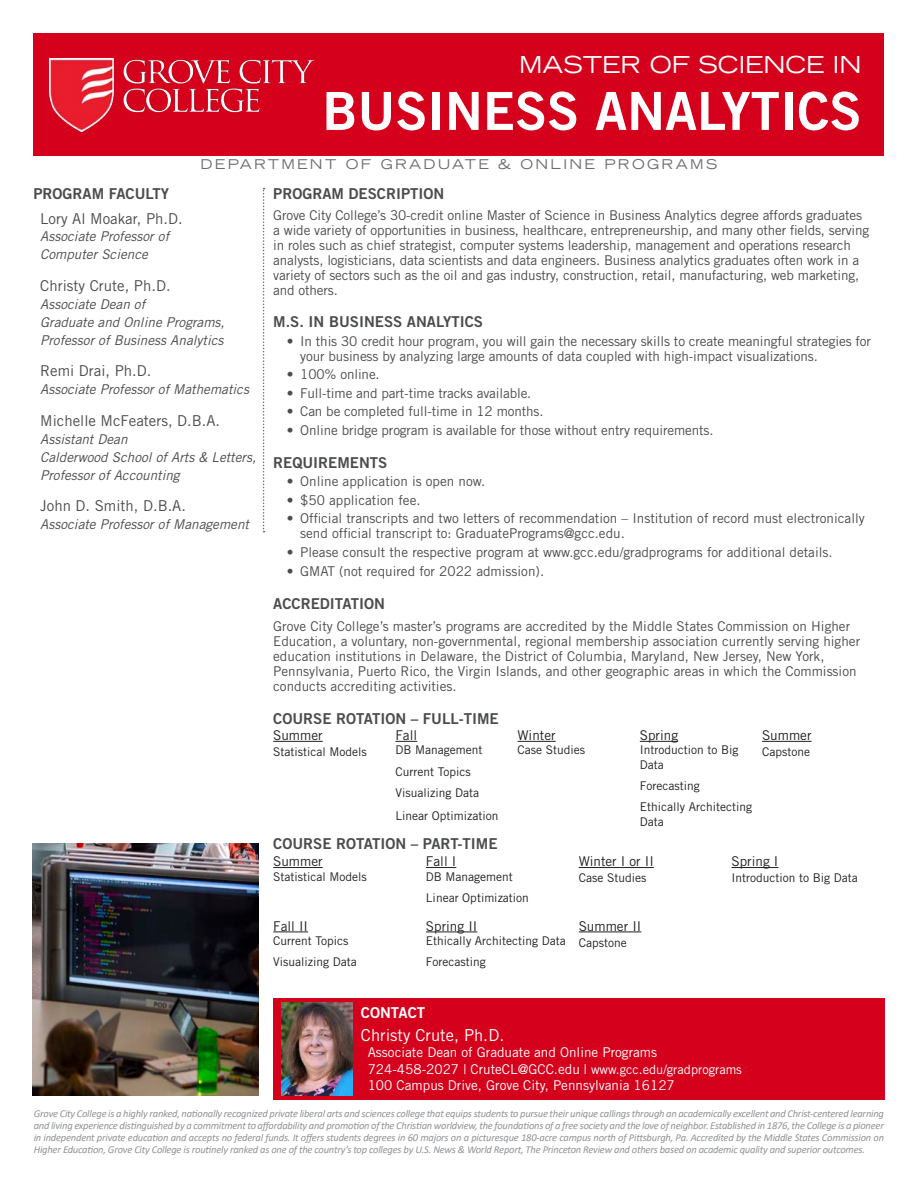
<style>
.page{position:relative;width:918px;height:1188px;background:#fff}
.page>*{position:absolute;margin:0;border:0;box-sizing:border-box;transform-origin:0 0}
.t1{font:52.5px "Trade Gothic LT Std Bd 2";color:#fff}
.t2{font:expanded 23.4px "Trade Gothic LT Std";color:#fff}
.t3{font:16.5px "Trade Gothic LT Std";color:#fff}
.t4{font:15px "Trade Gothic LT Std Bd 2";color:#4b4c4d}
.t5{font:15px "Trade Gothic LT Std";color:#4b4c4d}
.t6{font:15px "Trade Gothic LT Std Bd 2";color:#fff}
.t7{font:13.5px/15px "Trade Gothic LT Std";letter-spacing:-.01em;color:#4b4c4d}
.t8{font:italic 13.5px/18px "Trade Gothic LT Std";color:#4b4c4d}
.t9{font:13.5px/16.5px "Trade Gothic LT Std";color:#fff}
.t10{font:13.5px "Trade Gothic LT Std";color:#231f20}
.t11{font:expanded 13.5px "Trade Gothic LT Std";letter-spacing:.17em;color:#6c6b6f}
.t12{font:12px/14.4px "Trade Gothic LT Std";color:#231f20}
.t13{font:italic 10.5px/12px "Calibri";letter-spacing:-.02em;color:#919396;text-align:justify}
.s1{font-size:12.75px}
</style>
<div class="page">
<div style="left:34px;top:34px;width:850px;height:122px;background:#d4001c"></div>
<img style="left:50px;top:58px;width:263px;height:74px">
<img style="left:32px;top:843px;width:227px;height:252px">
<svg style="left:263px;top:188px;width:2px;height:344px"></svg>
<div style="left:273px;top:998px;width:611px;height:101px;background:#d4001c"></div>
<img style="left:282px;top:1002px;width:70px;height:93px">
<hr style="left:273px;top:741px;width:50px;height:1px;background:#231f20">
<svg style="left:395px;top:741px;width:22px;height:1px"></svg>
<hr style="left:518px;top:741px;width:38px;height:1px;background:#231f20">
<hr style="left:640px;top:741px;width:38px;height:1px;background:#231f20">
<hr style="left:762px;top:741px;width:50px;height:1px;background:#231f20">
<hr style="left:273px;top:867px;width:50px;height:1px;background:#231f20">
<hr style="left:426px;top:867px;width:30px;height:1px;background:#231f20">
<hr style="left:579px;top:867px;width:75px;height:1px;background:#231f20">
<hr style="left:731px;top:867px;width:47px;height:1px;background:#231f20">
<hr style="left:273px;top:932px;width:35px;height:1px;background:#231f20">
<hr style="left:426px;top:932px;width:51px;height:1px;background:#231f20">
<hr style="left:579px;top:932px;width:62px;height:1px;background:#231f20">
<p class="t2" style="left:519px;top:50px;width:344px">MASTER OF SCIENCE IN</p>
<p class="t1" style="left:322px;top:79px;width:541px">BUSINESS ANALYTICS</p>
<p class="t11" style="left:201px;top:156px;width:518px">DEPARTMENT OF GRADUATE &amp; ONLINE PROGRAMS</p>
<p class="t4" style="left:33px;top:184px;width:137px">PROGRAM FACULTY</p>
<p class="t5" style="left:40px;top:209px;width:144px">Lory Al Moakar, Ph.D.</p>
<p class="t8" style="left:40px;top:228px;width:130px">Associate Professor of<br>Computer Science</p>
<p class="t5" style="left:40px;top:277px;width:132px">Christy Crute, Ph.D.</p>
<p class="t8" style="left:40px;top:295px;width:186px">Associate Dean of<br>Graduate and Online Programs,<br>Professor of Business Analytics</p>
<p class="t5" style="left:40px;top:362px;width:113px">Remi Drai, Ph.D.</p>
<p class="t8" style="left:40px;top:381px;width:210px">Associate Professor of Mathematics</p>
<p class="t5" style="left:40px;top:412px;width:181px">Michelle McFeaters, D.B.A.</p>
<p class="t8" style="left:40px;top:430px;width:217px">Assistant Dean<br>Calderwood School of Arts &amp; Letters,<br>Professor of Accounting</p>
<p class="t5" style="left:40px;top:497px;width:147px">John D. Smith, D.B.A.</p>
<p class="t8" style="left:40px;top:516px;width:210px">Associate Professor of Management</p>
<p class="t4" style="left:273px;top:184px;width:173px">PROGRAM DESCRIPTION</p>
<p class="t7" style="left:273px;top:208px;width:598px">Grove City College’s 30-credit online Master of Science in Business Analytics degree affords graduates a wide variety of opportunities in business, healthcare, entrepreneurship, and many other fields, serving in roles such as chief strategist, computer systems leadership, management and operations research analysts, logisticians, data scientists and data engineers. Business analytics graduates often work in a variety of sectors such as the oil and gas industry, construction, retail, manufacturing, web marketing, and others.</p>
<p class="t4" style="left:273px;top:312px;width:211px">M.S. IN BUSINESS ANALYTICS</p>
<p class="t7" style="left:300px;top:333px;width:572px;text-indent:-14px">• In this 30 credit hour program, you will gain the necessary skills to create meaningful strategies for your business by analyzing large amounts of data coupled with high-impact visualizations.</p>
<p class="t7" style="left:287px;top:367px;width:95px">• 100% online.</p>
<p class="t7" style="left:287px;top:385px;width:246px">• Full-time and part-time tracks available.</p>
<p class="t7" style="left:287px;top:404px;width:258px">• Can be completed full-time in 12 months.</p>
<p class="t7" style="left:287px;top:422px;width:428px">• Online bridge program is available for those without entry requirements.</p>
<p class="t4" style="left:273px;top:453px;width:116px">REQUIREMENTS</p>
<p class="t7" style="left:287px;top:474px;width:200px">• Online application is open now.</p>
<p class="t7" style="left:287px;top:492px;width:135px">• $50 application fee.</p>
<p class="t7" style="left:300px;top:511px;width:566px;text-indent:-14px">• Official transcripts and two letters of recommendation – Institution of record must electronically send official transcript to: GraduatePrograms@gcc.edu.</p>
<p class="t7" style="left:287px;top:544px;width:547px">• Please consult the respective program at www.gcc.edu/gradprograms for additional details.</p>
<p class="t7" style="left:287px;top:564px;width:259px">• GMAT (not required for 2022 admission).</p>
<p class="t4" style="left:273px;top:594px;width:113px">ACCREDITATION</p>
<p class="t7" style="left:273px;top:618px;width:588px">Grove City College’s master’s programs are accredited by the Middle States Commission on Higher Education, a voluntary, non-governmental, regional membership association currently serving higher education institutions in Delaware, the District of Columbia, Maryland, New Jersey, New York, Pennsylvania, Puerto Rico, the Virgin Islands, and other geographic areas in which the Commission conducts accrediting activities.</p>
<p class="t4" style="left:273px;top:709px;width:227px">COURSE ROTATION – FULL-TIME</p>
<p class="t10" style="left:273px;top:727px;width:51px">Summer</p>
<p class="t12" style="left:273px;top:745px;width:95px">Statistical Models</p>
<p class="t10" style="left:395px;top:727px;width:23px">Fall</p>
<p class="t12" style="left:395px;top:743px;width:88px">DB Management</p>
<p class="t12" style="left:395px;top:764px;width:77px">Current Topics</p>
<p class="t12" style="left:395px;top:785px;width:85px">Visualizing Data</p>
<p class="t12" style="left:395px;top:808px;width:105px">Linear Optimization</p>
<p class="t4" style="left:273px;top:834px;width:226px">COURSE ROTATION – PART-TIME</p>
<p class="t10" style="left:518px;top:727px;width:40px">Winter</p>
<p class="t12" style="left:518px;top:743px;width:69px">Case Studies</p>
<p class="t10" style="left:640px;top:727px;width:40px">Spring</p>
<p class="t12" style="left:640px;top:743px;width:100px">Introduction to Big<br>Data</p>
<p class="t12" style="left:640px;top:778px;width:61px">Forecasting</p>
<p class="t12" style="left:640px;top:799px;width:114px">Ethically Architecting<br>Data</p>
<p class="t10" style="left:762px;top:727px;width:51px">Summer</p>
<p class="t12" style="left:762px;top:745px;width:49px">Capstone</p>
<p class="t10" style="left:273px;top:853px;width:51px">Summer</p>
<p class="t12" style="left:273px;top:869px;width:95px">Statistical Models</p>
<p class="t10" style="left:273px;top:918px;width:36px">Fall II</p>
<p class="t12" style="left:273px;top:933px;width:77px">Current Topics</p>
<p class="t12" style="left:273px;top:954px;width:85px">Visualizing Data</p>
<p class="t10" style="left:426px;top:853px;width:32px">Fall I</p>
<p class="t12" style="left:426px;top:869px;width:88px">DB Management</p>
<p class="t12" style="left:426px;top:890px;width:105px">Linear Optimization</p>
<p class="t10" style="left:426px;top:918px;width:53px">Spring II</p>
<p class="t12" style="left:426px;top:933px;width:141px">Ethically Architecting Data</p>
<p class="t12" style="left:426px;top:954px;width:61px">Forecasting</p>
<p class="t10" style="left:579px;top:853px;width:77px">Winter I or II</p>
<p class="t12" style="left:579px;top:871px;width:69px">Case Studies</p>
<p class="t10" style="left:579px;top:918px;width:64px">Summer II</p>
<p class="t12" style="left:579px;top:935px;width:49px">Capstone</p>
<p class="t10" style="left:731px;top:853px;width:48px">Spring I</p>
<p class="t12" style="left:731px;top:871px;width:128px">Introduction to Big Data</p>
<p class="t6" style="left:361px;top:1003px;width:66px">CONTACT</p>
<p class="t3" style="left:361px;top:1025px;width:145px">Christy Crute, Ph.D.</p>
<p class="t9" style="left:368px;top:1044px;width:376px">Associate Dean of Graduate and Online Programs<br>724-458-2027 | CruteCL@GCC.edu | <span class="s1">www.gcc.edu/gradprograms<br></span>100 Campus Drive, Grove City, Pennsylvania 16127</p>
<p class="t13" style="left:34px;top:1107px;width:852px">Grove City College is a highly ranked, nationally recognized private liberal arts and sciences college that equips students to pursue their unique callings through an academically excellent and Christ-centered learning and living experience distinguished by a commitment to affordability and promotion of the Christian worldview, the foundations of a free society and the love of neighbor. Established in 1876, the College is a pioneer in independent private education and accepts no federal funds. It offers students degrees in 60 majors on a picturesque 180-acre campus north of Pittsburgh, Pa. Accredited by the Middle States Commission on Higher Education, Grove City College is routinely ranked as one of the country’s top colleges by U.S. News &amp; World Report, The Princeton Review and others based on academic quality and superior outcomes.</p>
</div>
